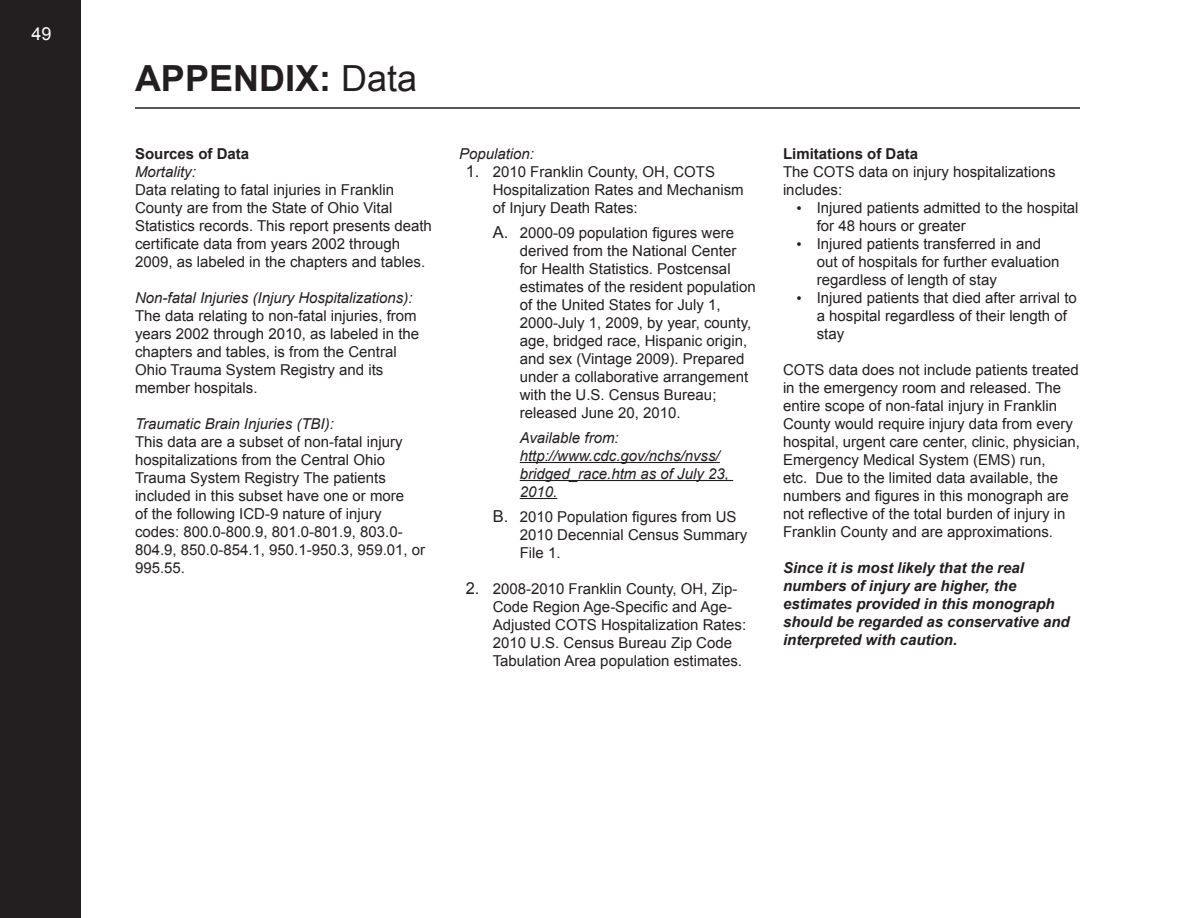
<style>
.page{position:relative;width:1188px;height:918px;background:#fff}
.page>*{position:absolute;margin:0;border:0;box-sizing:border-box;transform-origin:0 0}
.t1{font:700 36px "Arial";color:#231f20}
.t2{font:18px "Arial";color:#fff}
.t3{font:15px/18px "Arial";color:#231f20}
.t4{font:italic 15px/18px "Arial";color:#231f20}
.t5{font:italic 700 15px/18px "Arial";color:#231f20}
.t6{font:700 15px "Arial";color:#231f20}
.s1{font-weight:400}
.s2{font-size:16.5px}
.s3{font-family:"Times New Roman"}
</style>
<div class="page">
<div style="left:0;top:0;width:81px;height:918px;background:#231f20"></div>
<hr style="left:135px;top:107px;width:945px;height:2px;background:#231f20">
<hr style="left:520px;top:462px;width:200px;height:1px;background:#231f20">
<hr style="left:520px;top:480px;width:213px;height:1px;background:#231f20">
<hr style="left:520px;top:498px;width:37px;height:1px;background:#231f20">
<p class="t2" style="left:31px;top:22px;width:22px">49</p>
<h1 class="t1" style="left:135px;top:54px;width:284px">APPENDIX: <span class="s1">Data</span></h1>
<p class="t6" style="left:135px;top:144px;width:116px">Sources of Data</p>
<p class="t4" style="left:135px;top:163px;width:62px">Mortality:</p>
<p class="t3" style="left:135px;top:181px;width:298px">Data relating to fatal injuries in Franklin County are from the State of Ohio Vital Statistics records. This report presents death certificate data from years 2002 through 2009, as labeled in the chapters and tables.</p>
<p class="t4" style="left:135px;top:289px;width:279px">Non-fatal Injuries (Injury Hospitalizations):</p>
<p class="t3" style="left:135px;top:307px;width:286px">The data relating to non-fatal injuries, from years 2002 through 2010, as labeled in the chapters and tables, is from the Central Ohio Trauma System Registry and its member hospitals.</p>
<p class="t4" style="left:135px;top:415px;width:200px">Traumatic Brain Injuries (TBI):</p>
<p class="t3" style="left:135px;top:433px;width:292px">This data are a subset of non-fatal injury hospitalizations from the Central Ohio Trauma System Registry The patients included in this subset have one or more<br>of the following ICD-9 nature of injury codes: 800.0-800.9, 801.0-801.9, 803.0- 804.9, 850.0-854.1, 950.1-950.3, 959.01, or 995.55.</p>
<p class="t4" style="left:459px;top:145px;width:77px">Population:</p>
<p class="t3" style="left:493px;top:163px;width:252px;text-indent:-27px"><span class="s2">1.</span> 2010 Franklin County, OH, COTS<br>Hospitalization Rates and Mechanism of Injury Death Rates:</p>
<p class="t3" style="left:520px;top:224px;width:238px;text-indent:-27px"><span class="s2">A.</span> 2000-09 population figures were derived from the National Center for Health Statistics. Postcensal estimates of the resident population of the United States for July 1, 2000-July 1, 2009, by year, county, age, bridged race, Hispanic origin, and sex (Vintage 2009). Prepared under a collaborative arrangement with the U.S. Census Bureau; released June 20, 2010.</p>
<p class="t4" style="left:520px;top:429px;width:211px">Available from: http://www.cdc.gov/nchs/nvss/ bridged_race.htm as of July 23,<br>2010.</p>
<p class="t3" style="left:520px;top:508px;width:229px;text-indent:-27px"><span class="s2">B.</span> 2010 Population figures from US<br>2010 Decennial Census Summary<br>File 1.</p>
<p class="t3" style="left:493px;top:580px;width:255px;text-indent:-27px"><span class="s2">2.</span> 2008-2010 Franklin County, OH, Zip-Code Region Age-Specific and Age-Adjusted COTS Hospitalization Rates:<br>2010 U.S. Census Bureau Zip Code Tabulation Area population estimates.</p>
<p class="t6" style="left:783px;top:144px;width:137px">Limitations of Data</p>
<p class="t3" style="left:783px;top:163px;width:274px">The COTS data on injury hospitalizations includes:</p>
<p class="t3" style="left:817px;top:199px;width:263px;text-indent:-20px"><span class="s3">•</span> Injured patients admitted to the hospital for 48 hours or greater</p>
<p class="t3" style="left:817px;top:235px;width:244px;text-indent:-20px"><span class="s3">•</span> Injured patients transferred in and out of hospitals for further evaluation regardless of length of stay</p>
<p class="t3" style="left:817px;top:289px;width:262px;text-indent:-20px"><span class="s3">•</span> Injured patients that died after arrival to a hospital regardless of their length of stay</p>
<p class="t3" style="left:783px;top:361px;width:298px">COTS data does not include patients treated in the emergency room and released. The entire scope of non-fatal injury in Franklin County would require injury data from every hospital, urgent care center, clinic, physician, Emergency Medical System (EMS) run,<br>etc. Due to the limited data available, the numbers and figures in this monograph are not reflective of the total burden of injury in Franklin County and are approximations.</p>
<p class="t5" style="left:783px;top:560px;width:288px">Since it is most likely that the real numbers of injury are higher, the estimates provided in this monograph should be regarded as conservative and interpreted with caution.</p>
</div>
